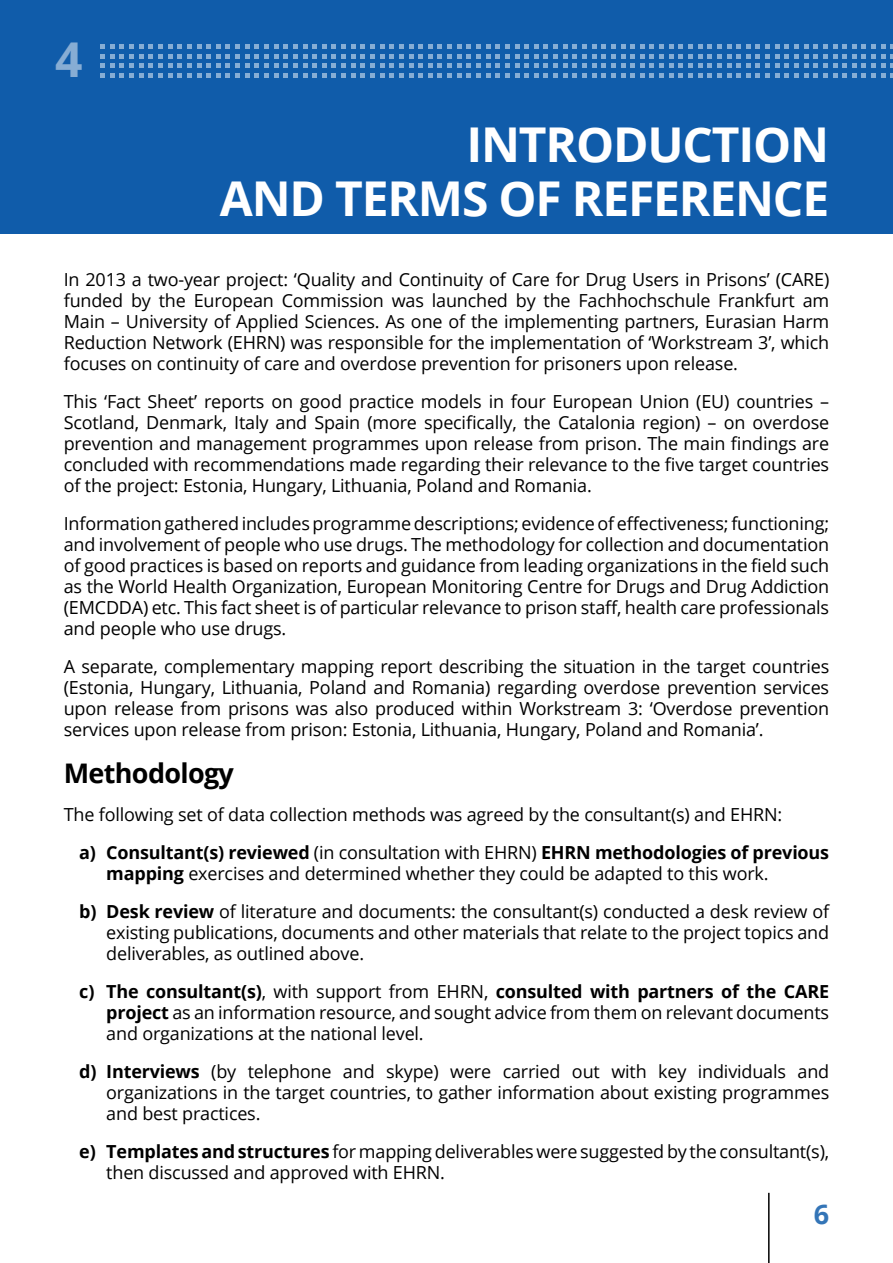
<style>
.page{position:relative;width:893px;height:1263px;background:#fff}
.page>*{position:absolute;margin:0;border:0;box-sizing:border-box;transform-origin:0 0}
.t1{font:700 48px/54px "Open Sans";letter-spacing:-.025em;color:#fff;text-align:right}
.t2{font:700 48px "Open Sans";color:#87add4}
.t3{font:700 27px "Open Sans";letter-spacing:-.025em;color:#000}
.t4{font:700 27px "Open Sans";color:#3475b7}
.t5{font:18px/21px "Open Sans";letter-spacing:-.01em;color:#000;text-align:justify}
.s1{font-weight:700}
</style>
<div class="page">
<hr style="left:768px;top:1193px;width:2px;height:70px;background:#000">
<div style="left:0;top:0;width:893px;height:234px;background:#105caa"></div>
<svg style="left:100px;top:44px;width:793px;height:34px"></svg>
<h1 class="t2" style="left:55px;top:26px;width:29px">4</h1>
<h1 class="t1" style="left:220px;top:116px;width:611px">INTRODUCTION<br>AND TERMS OF REFERENCE</h1>
<p class="t5" style="left:64px;top:268px;width:767px">In 2013 a two-year project: ‘Quality and Continuity of Care for Drug Users in Prisons’ (CARE) funded by the European Commission was launched by the Fachhochschule Frankfurt am Main – University of Applied Sciences. As one of the implementing partners, Eurasian Harm Reduction Network (EHRN) was responsible for the implementation of ‘Workstream 3’, which focuses on continuity of care and overdose prevention for prisoners upon release.</p>
<p class="t5" style="left:64px;top:390px;width:767px">This ‘Fact Sheet’ reports on good practice models in four European Union (EU) countries – Scotland, Denmark, Italy and Spain (more specifically, the Catalonia region) – on overdose prevention and management programmes upon release from prison. The main findings are concluded with recommendations made regarding their relevance to the five target countries of the project: Estonia, Hungary, Lithuania, Poland and Romania.</p>
<p class="t5" style="left:64px;top:512px;width:767px">Information gathered includes programme descriptions; evidence of effectiveness; functioning; and involvement of people who use drugs. The methodology for collection and documentation of good practices is based on reports and guidance from leading organizations in the field such as the World Health Organization, European Monitoring Centre for Drugs and Drug Addiction (EMCDDA) etc. This fact sheet is of particular relevance to prison staff, health care professionals and people who use drugs.</p>
<p class="t5" style="left:64px;top:655px;width:767px">A separate, complementary mapping report describing the situation in the target countries (Estonia, Hungary, Lithuania, Poland and Romania) regarding overdose prevention services upon release from prisons was also produced within Workstream 3: ‘Overdose prevention services upon release from prison: Estonia, Lithuania, Hungary, Poland and Romania’.</p>
<h2 class="t3" style="left:64px;top:754px;width:172px">Methodology</h2>
<p class="t5" style="left:79px;top:795px;width:751px;line-height:38px;text-indent:-16px">The following set of data collection methods was agreed by the consultant(s) and EHRN:<br><span class="s1">a) Consultant(s) reviewed</span> (in consultation with EHRN) <span class="s1">EHRN methodologies of previous</span></p>
<p class="t5" style="left:79px;top:854px;width:751px;line-height:38px;text-indent:27px"><span class="s1">mapping</span> exercises and determined whether they could be adapted to this work.<br><span class="s1">b) Desk review</span> of literature and documents: the consultant(s) conducted a desk review of</p>
<p class="t5" style="left:106px;top:921px;width:724px">existing publications, documents and other materials that relate to the project topics and deliverables, as outlined above.</p>
<p class="t5" style="left:106px;top:980px;width:724px;text-indent:-27px"><span class="s1">c) The consultant(s)</span>, with support from EHRN, <span class="s1">consulted with partners of the CARE project</span> as an information resource, and sought advice from them on relevant documents and organizations at the national level.</p>
<p class="t5" style="left:106px;top:1060px;width:724px;text-indent:-27px"><span class="s1">d) Interviews</span> (by telephone and skype) were carried out with key individuals and organizations in the target countries, to gather information about existing programmes and best practices.</p>
<p class="t5" style="left:106px;top:1140px;width:724px;text-indent:-27px"><span class="s1">e) Templates and structures</span> for mapping deliverables were suggested by the consultant(s), then discussed and approved with EHRN.</p>
<h2 class="t4" style="left:814px;top:1195px;width:17px">6</h2>
</div>
